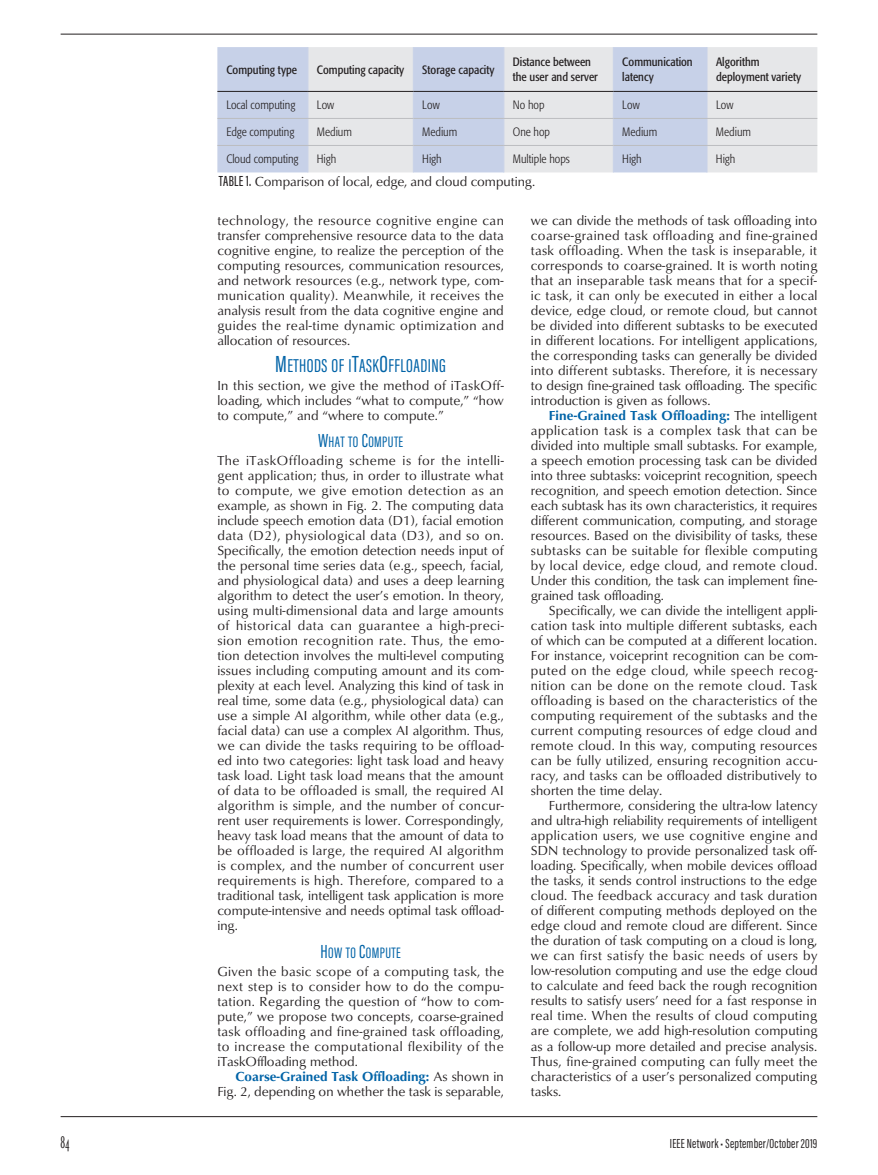
<style>
.page{position:relative;width:878px;height:1175px;background:#fff}
.page>*{position:absolute;margin:0;border:0;box-sizing:border-box;transform-origin:0 0}
.t1{font:19.2px "Acumin Pro Extra Cond Regular SC800";letter-spacing:.025em;color:#0163a7}
.t2{font:16.5px "Matrix II Ext OT Narrow SC800";color:#231f20}
.t3{font:15.6px "Acumin Pro Extra Cond Regular SC800";letter-spacing:.025em;color:#0163a7}
.t4{font:13.5px/15px "Classico URW";color:#231f20;text-align:justify}
.t5{font:13.5px "Acumin Pro Extra Cond";letter-spacing:.015em;color:#231f20}
.t6{font:condensed 12px/15px "Formata";color:#231f20}
.t7{font:300 condensed 12px "Formata";color:#231f20}
.s1{font-family:"Acumin Pro Extra Cond";font-weight:500;font-size:15px}
.s2{font-size:24px}
.s3{font-size:19.5px}
.s4{font-weight:700;color:#0163a7}
</style>
<div class="page">
<hr style="left:61px;top:34px;width:756px;height:1px;background:#231f20">
<hr style="left:61px;top:1115px;width:756px;height:1px;background:#231f20">
<div style="left:217px;top:47px;width:90px;height:125px;background:#c7d1e8"></div>
<svg style="left:308px;top:47px;width:509px;height:125px;background:#dadee8"></svg>
<hr style="left:307px;top:47px;width:1px;height:44px;background:#c7d1e8">
<hr style="left:413px;top:47px;width:1px;height:44px;background:#c7d1e8">
<hr style="left:503px;top:47px;width:1px;height:44px;background:#c7d1e8">
<hr style="left:612px;top:47px;width:1px;height:44px;background:#c7d1e8">
<hr style="left:706px;top:47px;width:1px;height:44px;background:#c7d1e8">
<svg style="left:307px;top:92px;width:1px;height:80px"></svg>
<svg style="left:413px;top:92px;width:1px;height:80px"></svg>
<svg style="left:503px;top:92px;width:1px;height:80px"></svg>
<svg style="left:612px;top:92px;width:1px;height:80px"></svg>
<svg style="left:706px;top:92px;width:1px;height:80px"></svg>
<hr style="left:217px;top:91px;width:91px;height:1px;background:#231f20">
<hr style="left:308px;top:91px;width:105px;height:1px;background:#231f20">
<hr style="left:413px;top:91px;width:90px;height:1px;background:#231f20">
<hr style="left:503px;top:91px;width:110px;height:1px;background:#231f20">
<hr style="left:613px;top:91px;width:93px;height:1px;background:#231f20">
<hr style="left:706px;top:91px;width:111px;height:1px;background:#231f20">
<hr style="left:217px;top:118px;width:91px;height:1px;background:#bcbdc0">
<hr style="left:308px;top:118px;width:105px;height:1px;background:#bcbdc0">
<hr style="left:413px;top:118px;width:90px;height:1px;background:#bcbdc0">
<hr style="left:503px;top:118px;width:110px;height:1px;background:#bcbdc0">
<hr style="left:613px;top:118px;width:93px;height:1px;background:#bcbdc0">
<hr style="left:706px;top:118px;width:111px;height:1px;background:#bcbdc0">
<hr style="left:217px;top:145px;width:91px;height:1px;background:#bcbdc0">
<hr style="left:308px;top:145px;width:105px;height:1px;background:#bcbdc0">
<hr style="left:413px;top:145px;width:90px;height:1px;background:#bcbdc0">
<hr style="left:503px;top:145px;width:110px;height:1px;background:#bcbdc0">
<hr style="left:613px;top:145px;width:93px;height:1px;background:#bcbdc0">
<hr style="left:706px;top:145px;width:111px;height:1px;background:#bcbdc0">
<p class="t6" style="left:226px;top:62px;width:72px">Computing type</p>
<p class="t6" style="left:317px;top:62px;width:89px">Computing capacity</p>
<p class="t6" style="left:422px;top:62px;width:74px">Storage capacity</p>
<p class="t6" style="left:512px;top:55px;width:87px">Distance between the user and server</p>
<p class="t6" style="left:622px;top:55px;width:72px">Communication latency</p>
<p class="t6" style="left:715px;top:55px;width:87px">Algorithm deployment variety</p>
<p class="t7" style="left:226px;top:98px;width:70px">Local computing</p>
<p class="t7" style="left:317px;top:98px;width:19px">Low</p>
<p class="t7" style="left:422px;top:98px;width:19px">Low</p>
<p class="t7" style="left:512px;top:98px;width:33px">No hop</p>
<p class="t7" style="left:622px;top:98px;width:19px">Low</p>
<p class="t7" style="left:715px;top:98px;width:19px">Low</p>
<p class="t7" style="left:226px;top:125px;width:69px">Edge computing</p>
<p class="t7" style="left:317px;top:125px;width:36px">Medium</p>
<p class="t7" style="left:422px;top:125px;width:36px">Medium</p>
<p class="t7" style="left:512px;top:125px;width:39px">One hop</p>
<p class="t7" style="left:622px;top:125px;width:36px">Medium</p>
<p class="t7" style="left:715px;top:125px;width:36px">Medium</p>
<p class="t7" style="left:226px;top:152px;width:74px">Cloud computing</p>
<p class="t7" style="left:317px;top:152px;width:21px">High</p>
<p class="t7" style="left:422px;top:152px;width:21px">High</p>
<p class="t7" style="left:512px;top:152px;width:58px">Multiple hops</p>
<p class="t7" style="left:622px;top:152px;width:21px">High</p>
<p class="t7" style="left:715px;top:152px;width:21px">High</p>
<p class="t4" style="left:219px;top:173px;width:318px"><span class="s1">TABLE 1.</span> Comparison of local, edge, and cloud computing.</p>
<p class="t4" style="left:217px;top:212px;width:288px">technology, the resource cognitive engine can transfer comprehensive resource data to the data cognitive engine, to realize the perception of the computing resources, communication resources, and network resources (e.g., network type, com&shy;munication quality). Meanwhile, it receives the analysis result from the data cognitive engine and guides the real-time dynamic optimization and allocation of resources.</p>
<h1 class="t1" style="left:275px;top:354px;width:172px"><span class="s2">M</span>ETHODS OF I<span class="s2">T</span>ASK<span class="s2">O</span>FFLOADING</h1>
<p class="t4" style="left:217px;top:377px;width:288px">In this section, we give the method of iTaskOff&shy;loading, which includes “what to compute,” “how to compute,” and “where to compute.”</p>
<p class="t3" style="left:318px;top:432px;width:87px"><span class="s3">W</span>HAT TO <span class="s3">C</span>OMPUTE</p>
<p class="t4" style="left:217px;top:452px;width:288px">The iTaskOffloading scheme is for the intelli&shy;gent application; thus, in order to illustrate what to compute, we give emotion detection as an example, as shown in Fig. 2. The computing data include speech emotion data (D1), facial emotion data (D2), physiological data (D3), and so on.<br>Specifically, the emotion detection needs input of the personal time series data (e.g., speech, facial, and physiological data) and uses a deep learning algorithm to detect the user’s emotion. In theory, using multi-dimensional data and large amounts of historical data can guarantee a high-preci&shy;sion emotion recognition rate. Thus, the emo&shy;tion detection involves the multi-level computing issues including computing amount and its com&shy;plexity at each level. Analyzing this kind of task in real time, some data (e.g., physiological data) can use a simple AI algorithm, while other data (e.g., facial data) can use a complex AI algorithm. Thus, we can divide the tasks requiring to be offload&shy;ed into two categories: light task load and heavy task load. Light task load means that the amount of data to be offloaded is small, the required AI algorithm is simple, and the number of concur&shy;rent user requirements is lower. Correspondingly, heavy task load means that the amount of data to be offloaded is large, the required AI algorithm is complex, and the number of concurrent user requirements is high. Therefore, compared to a traditional task, intelligent task application is more compute-intensive and needs optimal task offload&shy;ing.</p>
<p class="t3" style="left:320px;top:942px;width:82px"><span class="s3">H</span>OW TO <span class="s3">C</span>OMPUTE</p>
<p class="t4" style="left:217px;top:962px;width:288px">Given the basic scope of a computing task, the next step is to consider how to do the compu&shy;tation. Regarding the question of “how to com&shy;pute,” we propose two concepts, coarse-grained task offloading and fine-grained task offloading, to increase the computational flexibility of the iTaskOffloading method.</p>
<p class="t4" style="left:217px;top:1067px;width:288px;text-align:right"><span class="s4">Coarse-Grained Task Offloading:</span> As shown in<br>Fig. 2, depending on whether the task is separable,</p>
<p class="t4" style="left:530px;top:212px;width:288px">we can divide the methods of task offloading into coarse-grained task offloading and fine-grained task offloading. When the task is inseparable, it corresponds to coarse-grained. It is worth noting that an inseparable task means that for a specif&shy;ic task, it can only be executed in either a local device, edge cloud, or remote cloud, but cannot be divided into different subtasks to be executed in different locations. For intelligent applications, the corresponding tasks can generally be divided into different subtasks. Therefore, it is necessary to design fine-grained task offloading. The specific introduction is given as follows.</p>
<p class="t4" style="left:530px;top:407px;width:288px;text-indent:18px"><span class="s4">Fine-Grained Task Offloading:</span> The intelligent application task is a complex task that can be divided into multiple small subtasks. For example, a speech emotion processing task can be divided into three subtasks: voiceprint recognition, speech recognition, and speech emotion detection. Since each subtask has its own characteristics, it requires different communication, computing, and storage resources. Based on the divisibility of tasks, these subtasks can be suitable for flexible computing by local device, edge cloud, and remote cloud.<br>Under this condition, the task can implement fine&shy;grained task offloading.</p>
<p class="t4" style="left:530px;top:602px;width:288px;text-indent:18px">Specifically, we can divide the intelligent appli&shy;cation task into multiple different subtasks, each of which can be computed at a different location.<br>For instance, voiceprint recognition can be com&shy;puted on the edge cloud, while speech recog&shy;nition can be done on the remote cloud. Task offloading is based on the characteristics of the computing requirement of the subtasks and the current computing resources of edge cloud and remote cloud. In this way, computing resources can be fully utilized, ensuring recognition accu&shy;racy, and tasks can be offloaded distributively to shorten the time delay.</p>
<p class="t4" style="left:530px;top:797px;width:288px;text-indent:18px">Furthermore, considering the ultra-low latency and ultra-high reliability requirements of intelligent application users, we use cognitive engine and SDN technology to provide personalized task off&shy;loading. Specifically, when mobile devices offload the tasks, it sends control instructions to the edge cloud. The feedback accuracy and task duration of different computing methods deployed on the edge cloud and remote cloud are different. Since the duration of task computing on a cloud is long, we can first satisfy the basic needs of users by low-resolution computing and use the edge cloud to calculate and feed back the rough recognition results to satisfy users’ need for a fast response in real time. When the results of cloud computing are complete, we add high-resolution computing as a follow-up more detailed and precise analysis.<br>Thus, fine-grained computing can fully meet the characteristics of a user’s personalized computing tasks.</p>
<p class="t2" style="left:61px;top:1131px;width:10px">84</p>
<p class="t5" style="left:669px;top:1134px;width:149px">IEEE Network • September/October 2019</p>
</div>
